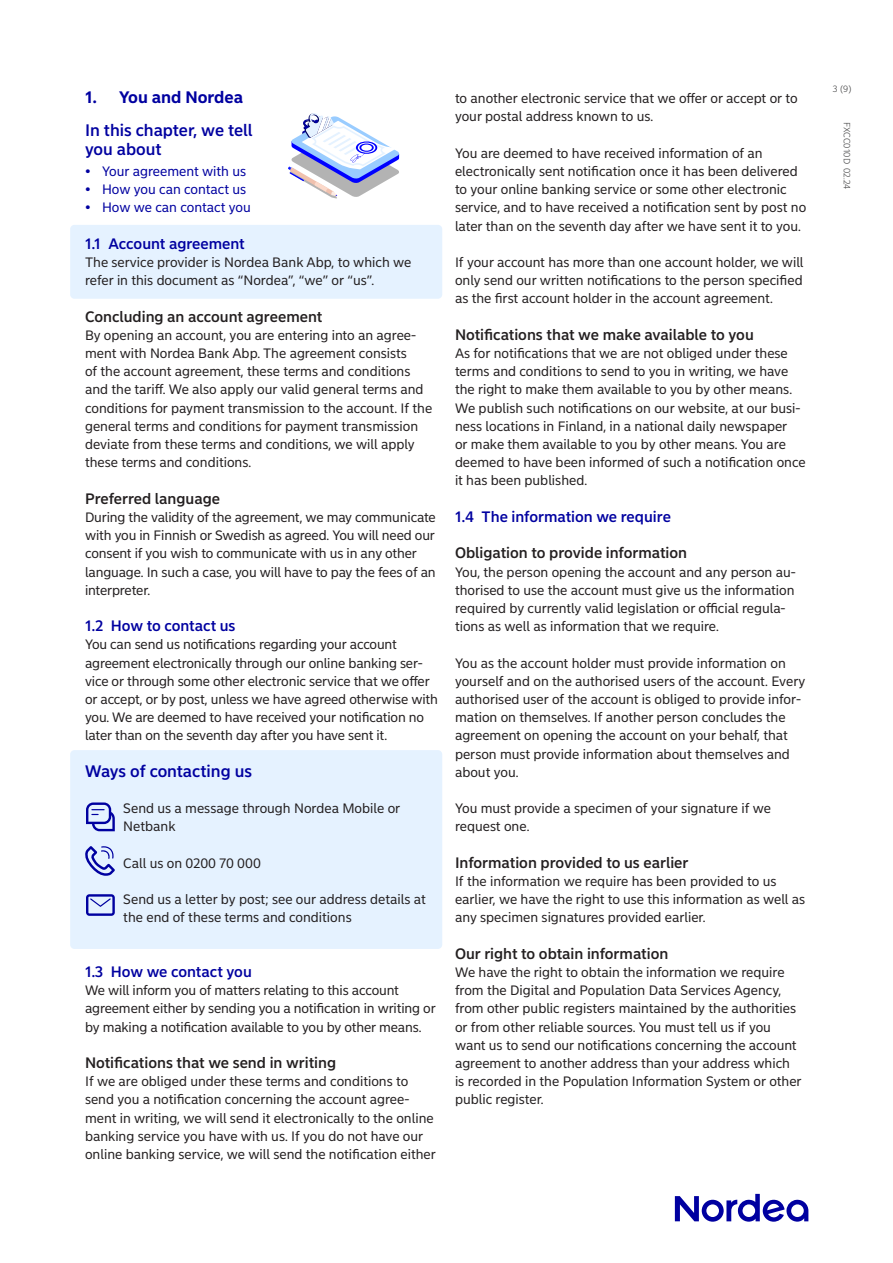
<style>
.page{position:relative;width:893px;height:1263px;background:#fff}
.page>*{position:absolute;margin:0;border:0;box-sizing:border-box;transform-origin:0 0}
.Sub_title_11pt_13pt__P{font:500 16.5px/19.5px "Nordea Sans Small";color:#0000a0}
.Body_text_no_indent_9pt_11_25pt__P{font:500 16.5px "Nordea Sans Small";color:#0000a0}
.Body_text_headline_-_level_2_numbered_-_{font:700 16.5px "Nordea Sans Small";color:#0000a0}
.Body_text_headline_-_level_2_1__-_10pt_1{font:500 15px "Nordea Sans Small";color:#231f20}
.Body_text_headline_-_level_2_alanumerot_{font:500 15px "Nordea Sans Small";color:#0000a0}
.Body_text_no_indent_9pt_11_25pt__P-2{font:13.5px/18.1px "Nordea Sans Small";color:#231f20}
.Body_text_indent_no_bullet_list_9pt_11_2{font:13.5px/18.1px "Nordea Sans Small";color:#231f20}
.t1{font:13.5px "Nordea Sans Small";color:#0000a0}
.t2{font:300 9px "Nordea Sans Small";color:#474748}
</style>
<div class="page">
<svg style="left:675px;top:1194px;width:133px;height:28px"></svg>
<div style="left:70px;top:750px;width:372px;height:199px;background:#e5f2ff;border-radius:4px"></div>
<div style="left:70px;top:225px;width:372px;height:74px;background:#e5f2ff;border-radius:4px"></div>
<svg style="left:288px;top:113px;width:111px;height:85px"></svg>
<svg style="left:86px;top:802px;width:29px;height:29px"></svg>
<svg style="left:86px;top:894px;width:29px;height:22px"></svg>
<svg style="left:85px;top:846px;width:30px;height:30px"></svg>
<h2 class="Body_text_headline_-_level_2_numbered_-_" style="left:85px;top:87px;width:160px">1. You and Nordea</h2>
<p class="Sub_title_11pt_13pt__P" style="left:85px;top:120px;width:169px">In this chapter, we tell you about</p>
<p class="t1" style="left:85px;top:163px;width:163px">• Your agreement with us</p>
<p class="t1" style="left:85px;top:181px;width:163px">• How you can contact us</p>
<p class="t1" style="left:85px;top:200px;width:167px">• How we can contact you</p>
<h3 class="Body_text_headline_-_level_2_alanumerot_" style="left:85px;top:234px;width:161px">1.1 Account agreement</h3>
<p class="Body_text_no_indent_9pt_11_25pt__P-2" style="left:85px;top:253px;width:328px">The service provider is Nordea Bank Abp, to which we refer in this document as “Nordea”, “we” or “us”.</p>
<h4 class="Body_text_headline_-_level_2_1__-_10pt_1" style="left:85px;top:307px;width:239px">Concluding an account agreement</h4>
<p class="Body_text_no_indent_9pt_11_25pt__P-2" style="left:85px;top:326px;width:349px">By opening an account, you are entering into an agree&shy;ment with Nordea Bank Abp. The agreement consists<br>of the account agreement, these terms and conditions and the tariff. We also apply our valid general terms and conditions for payment transmission to the account. If the general terms and conditions for payment transmission deviate from these terms and conditions, we will apply these terms and conditions.</p>
<h4 class="Body_text_headline_-_level_2_1__-_10pt_1" style="left:85px;top:489px;width:136px">Preferred language</h4>
<p class="Body_text_no_indent_9pt_11_25pt__P-2" style="left:85px;top:508px;width:352px">During the validity of the agreement, we may communicate with you in Finnish or Swedish as agreed. You will need our consent if you wish to communicate with us in any other language. In such a case, you will have to pay the fees of an interpreter.</p>
<h3 class="Body_text_headline_-_level_2_alanumerot_" style="left:85px;top:617px;width:152px">1.2 How to contact us</h3>
<p class="Body_text_no_indent_9pt_11_25pt__P-2" style="left:85px;top:636px;width:354px">You can send us notifications regarding your account agreement electronically through our online banking ser&shy;vice or through some other electronic service that we offer or accept, or by post, unless we have agreed otherwise with you. We are deemed to have received your notification no later than on the seventh day after you have sent it.</p>
<p class="Body_text_no_indent_9pt_11_25pt__P" style="left:85px;top:761px;width:168px">Ways of contacting us</p>
<p class="Body_text_indent_no_bullet_list_9pt_11_2" style="left:123px;top:799px;width:278px">Send us a message through Nordea Mobile or<br>Netbank</p>
<p class="Body_text_indent_no_bullet_list_9pt_11_2" style="left:123px;top:854px;width:139px">Call us on 0200 70 000</p>
<p class="Body_text_indent_no_bullet_list_9pt_11_2" style="left:123px;top:890px;width:304px">Send us a letter by post; see our address details at the end of these terms and conditions</p>
<h3 class="Body_text_headline_-_level_2_alanumerot_" style="left:85px;top:962px;width:168px">1.3 How we contact you</h3>
<p class="Body_text_no_indent_9pt_11_25pt__P-2" style="left:85px;top:981px;width:352px">We will inform you of matters relating to this account agreement either by sending you a notification in writing or by making a notification available to you by other means.</p>
<h4 class="Body_text_headline_-_level_2_1__-_10pt_1" style="left:85px;top:1053px;width:253px">Notifications that we send in writing</h4>
<p class="Body_text_no_indent_9pt_11_25pt__P-2" style="left:85px;top:1072px;width:352px">If we are obliged under these terms and conditions to send you a notification concerning the account agree&shy;ment in writing, we will send it electronically to the online banking service you have with us. If you do not have our online banking service, we will send the notification either</p>
<p class="Body_text_no_indent_9pt_11_25pt__P-2" style="left:455px;top:90px;width:344px">to another electronic service that we offer or accept or to your postal address known to us.</p>
<p class="Body_text_no_indent_9pt_11_25pt__P-2" style="left:455px;top:144px;width:353px">You are deemed to have received information of an electronically sent notification once it has been delivered to your online banking service or some other electronic service, and to have received a notification sent by post no later than on the seventh day after we have sent it to you.</p>
<p class="Body_text_no_indent_9pt_11_25pt__P-2" style="left:455px;top:253px;width:350px;text-align:justify">If your account has more than one account holder, we will only send our written notifications to the person specified as the first account holder in the account agreement.</p>
<h4 class="Body_text_headline_-_level_2_1__-_10pt_1" style="left:455px;top:325px;width:300px">Notifications that we make available to you</h4>
<p class="Body_text_no_indent_9pt_11_25pt__P-2" style="left:455px;top:344px;width:352px">As for notifications that we are not obliged under these terms and conditions to send to you in writing, we have the right to make them available to you by other means.<br>We publish such notifications on our website, at our busi&shy;ness locations in Finland, in a national daily newspaper<br>or make them available to you by other means. You are deemed to have been informed of such a notification once it has been published.</p>
<h3 class="Body_text_headline_-_level_2_alanumerot_" style="left:455px;top:507px;width:217px">1.4 The information we require</h3>
<h4 class="Body_text_headline_-_level_2_1__-_10pt_1" style="left:455px;top:544px;width:234px">Obligation to provide information</h4>
<p class="Body_text_no_indent_9pt_11_25pt__P-2" style="left:455px;top:563px;width:342px">You, the person opening the account and any person au&shy;thorised to use the account must give us the information required by currently valid legislation or official regula&shy;tions as well as information that we require.</p>
<p class="Body_text_no_indent_9pt_11_25pt__P-2" style="left:455px;top:654px;width:352px">You as the account holder must provide information on yourself and on the authorised users of the account. Every authorised user of the account is obliged to provide infor&shy;mation on themselves. If another person concludes the agreement on opening the account on your behalf, that person must provide information about themselves and about you.</p>
<p class="Body_text_no_indent_9pt_11_25pt__P-2" style="left:455px;top:799px;width:317px">You must provide a specimen of your signature if we request one.</p>
<h4 class="Body_text_headline_-_level_2_1__-_10pt_1" style="left:455px;top:853px;width:235px">Information provided to us earlier</h4>
<p class="Body_text_no_indent_9pt_11_25pt__P-2" style="left:455px;top:872px;width:352px">If the information we require has been provided to us earlier, we have the right to use this information as well as any specimen signatures provided earlier.</p>
<h4 class="Body_text_headline_-_level_2_1__-_10pt_1" style="left:455px;top:944px;width:215px">Our right to obtain information</h4>
<p class="Body_text_no_indent_9pt_11_25pt__P-2" style="left:455px;top:963px;width:348px">We have the right to obtain the information we require from the Digital and Population Data Services Agency, from other public registers maintained by the authorities or from other reliable sources. You must tell us if you want us to send our notifications concerning the account agreement to another address than your address which is recorded in the Population Information System or other public register.</p>
<p class="t2" style="left:833px;top:83px;width:20px">3 (9)</p>
<p class="t2" style="left:852px;top:122px;width:69px;rotate:90deg">FXCC010D 02.24</p>
</div>
